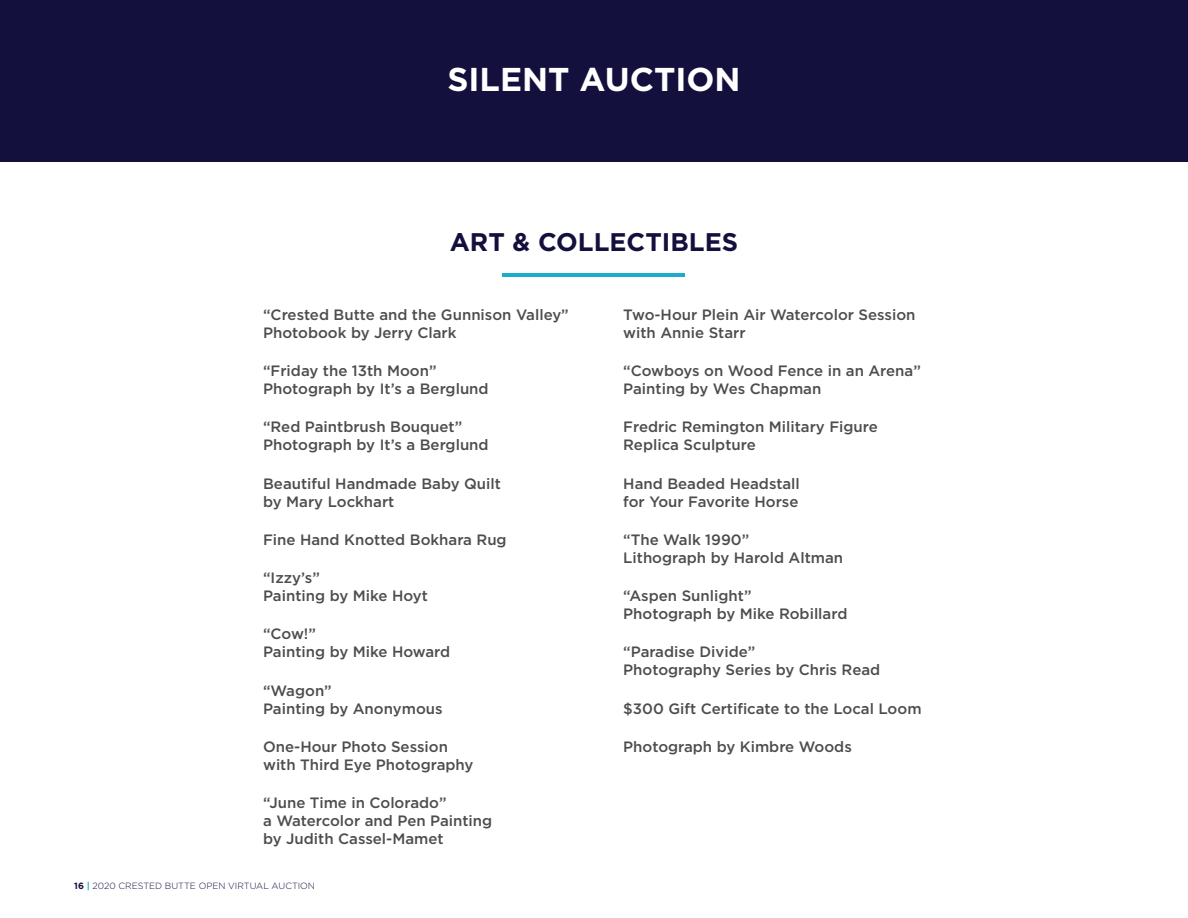
<style>
.page{position:relative;width:1188px;height:918px;background:#fff}
.page>*{position:absolute;margin:0;border:0;box-sizing:border-box;transform-origin:0 0}
.t1{font:700 33px "Gotham";color:#fff}
.t2{font:700 25.5px "Gotham";color:#14103d}
.t3{font:500 15px/18px "Gotham";color:#4d4d4f}
.t4{font:300 9px "Gotham";color:#14103d}
.s1{font-weight:700}
.s2{font-weight:700;color:#1cabcc}
</style>
<div class="page">
<div style="left:0;top:0;width:1188px;height:162px;background:#14103d"></div>
<hr style="left:503px;top:273px;width:182px;height:4px;background:#1cabcc">
<h1 class="t1" style="left:447px;top:58px;width:295px">SILENT AUCTION</h1>
<h2 class="t2" style="left:450px;top:225px;width:290px">ART &amp; COLLECTIBLES</h2>
<p class="t3" style="left:263px;top:305px;width:307px">“Crested Butte and the Gunnison Valley”<br>Photobook by Jerry Clark</p>
<p class="t3" style="left:263px;top:362px;width:227px">“Friday the 13th Moon”<br>Photograph by It’s a Berglund</p>
<p class="t3" style="left:263px;top:418px;width:227px">“Red Paintbrush Bouquet”<br>Photograph by It’s a Berglund</p>
<p class="t3" style="left:263px;top:474px;width:239px">Beautiful Handmade Baby Quilt by Mary Lockhart</p>
<p class="t3" style="left:263px;top:530px;width:245px">Fine Hand Knotted Bokhara Rug</p>
<p class="t3" style="left:263px;top:569px;width:166px">“Izzy’s”<br>Painting by Mike Hoyt</p>
<p class="t3" style="left:263px;top:625px;width:189px">“Cow!”<br>Painting by Mike Howard</p>
<p class="t3" style="left:263px;top:681px;width:181px">“Wagon”<br>Painting by Anonymous</p>
<p class="t3" style="left:263px;top:737px;width:212px">One-Hour Photo Session with Third Eye Photography</p>
<p class="t3" style="left:263px;top:794px;width:231px">“June Time in Colorado”<br>a Watercolor and Pen Painting by Judith Cassel-Mamet</p>
<p class="t4" style="left:74px;top:881px;width:242px"><span class="s1">16</span> <span class="s2">|</span> 2020 CRESTED BUTTE OPEN VIRTUAL AUCTION</p>
<p class="t3" style="left:623px;top:305px;width:294px">Two-Hour Plein Air Watercolor Session with Annie Starr</p>
<p class="t3" style="left:623px;top:362px;width:299px">“Cowboys on Wood Fence in an Arena”<br>Painting by Wes Chapman</p>
<p class="t3" style="left:623px;top:418px;width:256px">Fredric Remington Military Figure<br>Replica Sculpture</p>
<p class="t3" style="left:623px;top:474px;width:178px">Hand Beaded Headstall for Your Favorite Horse</p>
<p class="t3" style="left:623px;top:530px;width:221px">“The Walk 1990”<br>Lithograph by Harold Altman</p>
<p class="t3" style="left:623px;top:587px;width:226px">“Aspen Sunlight”<br>Photograph by Mike Robillard</p>
<p class="t3" style="left:623px;top:643px;width:258px">“Paradise Divide”<br>Photography Series by Chris Read</p>
<p class="t3" style="left:623px;top:699px;width:300px">$300 Gift Certificate to the Local Loom</p>
<p class="t3" style="left:623px;top:737px;width:230px">Photograph by Kimbre Woods</p>
</div>
